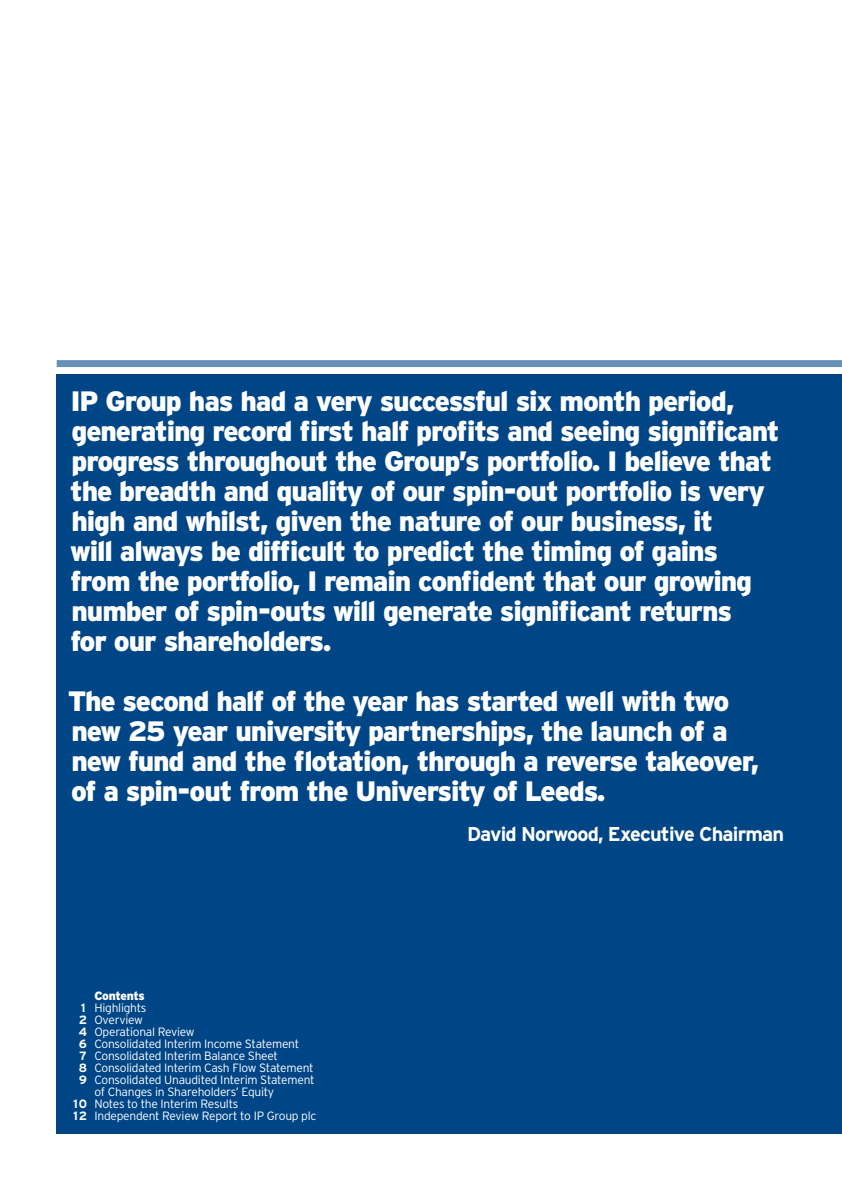
<style>
.page{position:relative;width:842px;height:1191px;background:#fff}
.page>*{position:absolute;margin:0;border:0;box-sizing:border-box;transform-origin:0 0}
.t1{font:900 28px/30px "Interstate";letter-spacing:-.04em;color:#fff}
.t2{font:700 20px "Interstate";letter-spacing:-.04em;color:#fff}
.t3{font:300 12px "Interstate";letter-spacing:-.02em;color:#fff}
.t4{font:900 12px "Interstate";letter-spacing:-.025em;color:#fff}
.s1{font-family:"New Interstate";font-weight:700}
</style>
<div class="page">
<div style="left:57px;top:374px;width:785px;height:760px;background:#004687"></div>
<div style="left:57px;top:360px;width:785px;height:7px;background:#6690b7"></div>
<p class="t1" style="left:70px;top:386px;width:711px">IP Group has had a very successful six month period, generating record first half profits and seeing significant progress throughout the Group’s portfolio. I believe that the breadth and quality of our spin-out portfolio is very high and whilst, given the nature of our business, it<br>will always be difficult to predict the timing of gains from the portfolio, I remain confident that our growing number of spin-outs will generate significant returns<br>for our shareholders.</p>
<p class="t1" style="left:68px;top:686px;width:693px">The second half of the year has started well with two new 25 year university partnerships, the launch of a new fund and the flotation, through a reverse takeover, of a spin-out from the University of Leeds.</p>
<p class="t2" style="left:467px;top:823px;width:319px">David Norwood, Executive Chairman</p>
<p class="t4" style="left:94px;top:989px;width:52px">Contents</p>
<p class="t3" style="left:79px;top:1001px;width:69px"><span class="s1">1</span> Highlights</p>
<p class="t3" style="left:79px;top:1013px;width:66px"><span class="s1">2</span> Overview</p>
<p class="t3" style="left:79px;top:1025px;width:117px"><span class="s1">4</span> Operational Review</p>
<p class="t3" style="left:79px;top:1037px;width:222px"><span class="s1">6</span> Consolidated Interim Income Statement</p>
<p class="t3" style="left:79px;top:1049px;width:201px"><span class="s1">7</span> Consolidated Interim Balance Sheet</p>
<p class="t3" style="left:79px;top:1061px;width:236px"><span class="s1">8</span> Consolidated Interim Cash Flow Statement</p>
<p class="t3" style="left:79px;top:1073px;width:237px"><span class="s1">9</span> Consolidated Unaudited Interim Statement</p>
<p class="t3" style="left:94px;top:1085px;width:181px">of Changes in Shareholders’ Equity</p>
<p class="t3" style="left:71px;top:1097px;width:169px"><span class="s1">10</span> Notes to the Interim Results</p>
<p class="t3" style="left:71px;top:1109px;width:247px"><span class="s1">12</span> Independent Review Report to IP Group plc</p>
</div>
